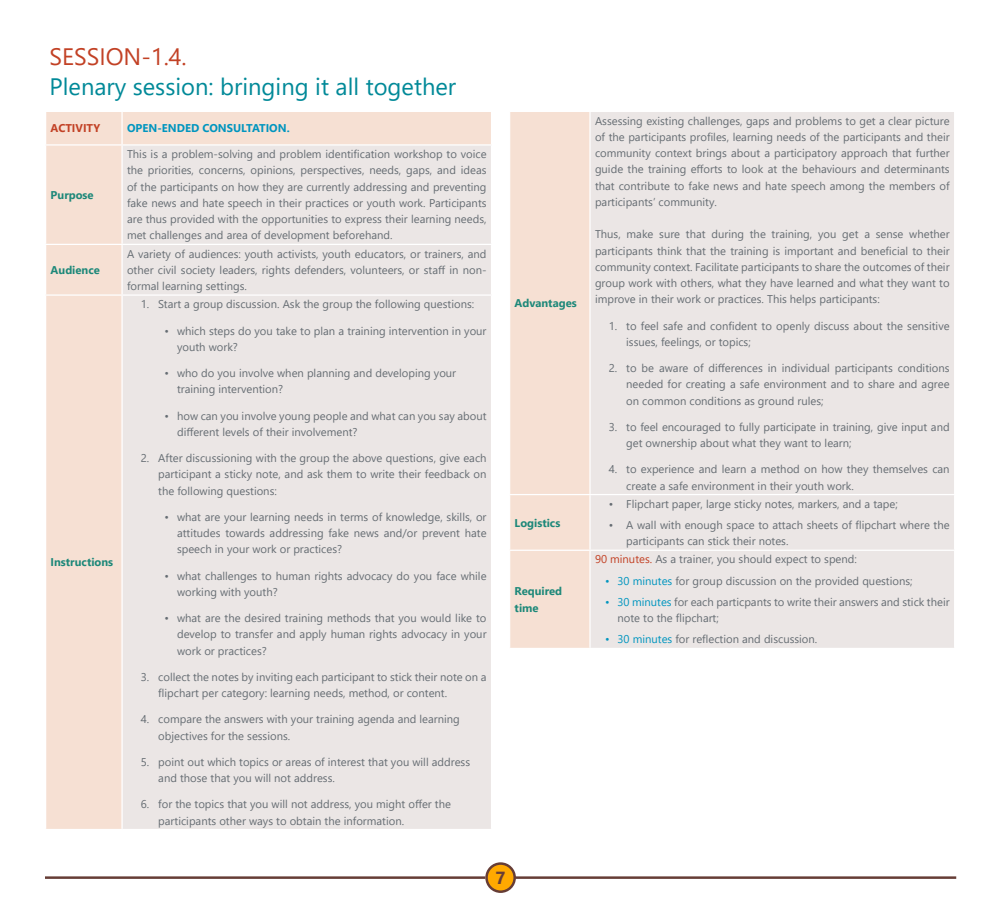
<style>
.page{position:relative;width:1000px;height:900px;background:#fff}
.page>*{position:absolute;margin:0;border:0;box-sizing:border-box;transform-origin:0 0}
.Paragraph_headings{font:23.75px "Segoe UI";color:#008998}
.Paragraph_headings-2{font:23.75px "Segoe UI";color:#c24125}
.t1{font:700 17.5px "Segoe UI";color:#663d36}
.Paragraph_box{font:11.25px/16.2px "Segoe UI";color:#666d73}
.Paragraph_box-2{font:700 11.25px/16.2px "Segoe UI";color:#1d8879}
.Paragraph_box-3{font:700 11.25px "Segoe UI";color:#0095bf}
.Paragraph_box-4{font:700 11.25px "Segoe UI";color:#c24125}
.s1{color:#c24125}
.s2{color:#0095bf}
</style>
<div class="page">
<div style="left:487px;top:864px;width:28px;height:28px;background:#ffa900;border-radius:50%"></div>
<div style="left:485px;top:862px;width:31px;height:31px;border:2px solid #663d36;border-radius:50%"></div>
<hr style="left:45px;top:876px;width:440px;height:3px;background:#663d36">
<hr style="left:515px;top:876px;width:441px;height:3px;background:#663d36">
<div style="left:46px;top:112px;width:445px;height:717px;background:#f6e0d3"></div>
<div style="left:123px;top:146px;width:368px;height:683px;background:#ebe6e5"></div>
<hr style="left:121px;top:112px;width:2px;height:32px;background:#fff">
<hr style="left:45px;top:144px;width:77px;height:2px;background:#fff">
<hr style="left:122px;top:144px;width:370px;height:2px;background:#fff">
<hr style="left:121px;top:146px;width:2px;height:98px;background:#fff">
<hr style="left:45px;top:244px;width:77px;height:1px;background:#fff">
<hr style="left:122px;top:244px;width:370px;height:1px;background:#fff">
<hr style="left:121px;top:245px;width:2px;height:49px;background:#fff">
<hr style="left:45px;top:294px;width:77px;height:2px;background:#fff">
<hr style="left:122px;top:294px;width:370px;height:2px;background:#fff">
<hr style="left:121px;top:296px;width:2px;height:533px;background:#fff">
<div style="left:510px;top:112px;width:79px;height:536px;background:#f6e0d3"></div>
<div style="left:591px;top:112px;width:363px;height:536px;background:#ebe6e5"></div>
<hr style="left:509px;top:494px;width:81px;height:1px;background:#fff">
<hr style="left:590px;top:494px;width:365px;height:1px;background:#fff">
<hr style="left:509px;top:550px;width:81px;height:1px;background:#fff">
<hr style="left:590px;top:550px;width:365px;height:1px;background:#fff">
<p class="Paragraph_headings-2" style="left:50px;top:34px;width:139px">SESSION-1.4.</p>
<p class="Paragraph_headings" style="left:50px;top:64px;width:408px">Plenary session: bringing it all together</p>
<p class="Paragraph_box-4" style="left:51px;top:118px;width:51px">ACTIVITY</p>
<p class="Paragraph_box-3" style="left:127px;top:118px;width:164px">OPEN-ENDED CONSULTATION.</p>
<p class="Paragraph_box-2" style="left:51px;top:186px;width:45px">Purpose</p>
<p class="Paragraph_box-2" style="left:51px;top:261px;width:51px">Audience</p>
<p class="Paragraph_box-2" style="left:51px;top:553px;width:64px">Instructions</p>
<p class="Paragraph_box" style="left:127px;top:145px;width:361px;text-align:justify">This is a problem-solving and problem identification workshop to voice the priorities, concerns, opinions, perspectives, needs, gaps, and ideas of the participants on how they are currently addressing and preventing fake news and hate speech in their practices or youth work. Participants are thus provided with the opportunities to express their learning needs, met challenges and area of development beforehand.</p>
<p class="Paragraph_box" style="left:127px;top:244px;width:361px;text-align:justify">A variety of audiences: youth activists, youth educators, or trainers, and other civil society leaders, rights defenders, volunteers, or staff in non&shy;formal learning settings.</p>
<p class="Paragraph_box" style="left:141px;top:295px;width:335px">1. Start a group discussion. Ask the group the following questions:</p>
<p class="Paragraph_box" style="left:177px;top:321px;width:311px;text-indent:-12px">• which steps do you take to plan a training intervention in your youth work?</p>
<p class="Paragraph_box" style="left:177px;top:364px;width:281px;text-indent:-12px">• who do you involve when planning and developing your training intervention?</p>
<p class="Paragraph_box" style="left:177px;top:406px;width:311px;text-indent:-12px">• how can you involve young people and what can you say about different levels of their involvement?</p>
<p class="Paragraph_box" style="left:158px;top:449px;width:330px;text-align:justify;text-indent:-18px">2. After discussioning with the group the above questions, give each participant a sticky note, and ask them to write their feedback on the following questions:</p>
<p class="Paragraph_box" style="left:177px;top:508px;width:311px;text-align:justify;text-indent:-12px">• what are your learning needs in terms of knowledge, skills, or attitudes towards addressing fake news and/or prevent hate speech in your work or practices?</p>
<p class="Paragraph_box" style="left:177px;top:566px;width:311px;text-indent:-12px">• what challenges to human rights advocacy do you face while working with youth?</p>
<p class="Paragraph_box" style="left:177px;top:609px;width:311px;text-align:justify;text-indent:-12px">• what are the desired training methods that you would like to develop to transfer and apply human rights advocacy in your work or practices?</p>
<p class="Paragraph_box" style="left:158px;top:668px;width:330px;text-indent:-18px">3. collect the notes by inviting each participant to stick their note on a flipchart per category: learning needs, method, or content.</p>
<p class="Paragraph_box" style="left:158px;top:710px;width:303px;text-indent:-18px">4. compare the answers with your training agenda and learning objectives for the sessions.</p>
<p class="Paragraph_box" style="left:158px;top:753px;width:313px;text-indent:-18px">5. point out which topics or areas of interest that you will address and those that you will not address.</p>
<p class="Paragraph_box" style="left:158px;top:795px;width:294px;text-indent:-18px">6. for the topics that you will not address, you might offer the participants other ways to obtain the information.</p>
<p class="Paragraph_box-2" style="left:515px;top:294px;width:64px">Advantages</p>
<p class="Paragraph_box-2" style="left:515px;top:514px;width:47px">Logistics</p>
<p class="Paragraph_box-2" style="left:515px;top:582px;width:49px">Required time</p>
<h2 class="t1" style="left:496px;top:861px;width:12px">7</h2>
<p class="Paragraph_box" style="left:595px;top:111px;width:356px;text-align:justify">Assessing existing challenges, gaps and problems to get a clear picture of the participants profiles, learning needs of the participants and their community context brings about a participatory approach that further guide the training efforts to look at the behaviours and determinants that contribute to fake news and hate speech among the members of participants’ community.</p>
<p class="Paragraph_box" style="left:595px;top:225px;width:356px;text-align:justify">Thus, make sure that during the training, you get a sense whether participants think that the training is important and beneficial to their community context. Facilitate participants to share the outcomes of their group work with others, what they have learned and what they want to improve in their work or practices. This helps participants:</p>
<p class="Paragraph_box" style="left:626px;top:316px;width:325px;text-indent:-18px">1. to feel safe and confident to openly discuss about the sensitive issues, feelings, or topics;</p>
<p class="Paragraph_box" style="left:626px;top:359px;width:325px;text-align:justify;text-indent:-18px">2. to be aware of differences in individual participants conditions needed for creating a safe environment and to share and agree on common conditions as ground rules;</p>
<p class="Paragraph_box" style="left:626px;top:418px;width:325px;text-indent:-18px">3. to feel encouraged to fully participate in training, give input and get ownership about what they want to learn;</p>
<p class="Paragraph_box" style="left:626px;top:460px;width:325px;text-indent:-18px">4. to experience and learn a method on how they themselves can create a safe environment in their youth work.</p>
<p class="Paragraph_box" style="left:609px;top:495px;width:291px">• Flipchart paper, large sticky notes, markers, and a tape;</p>
<p class="Paragraph_box" style="left:626px;top:516px;width:325px;text-indent:-18px">• A wall with enough space to attach sheets of flipchart where the participants can stick their notes.</p>
<p class="Paragraph_box" style="left:595px;top:550px;width:263px"><span class="s1">90 minutes.</span> As a trainer, you should expect to spend:</p>
<p class="Paragraph_box" style="left:605px;top:572px;width:309px"><span class="s2">• 30 minutes</span> for group discussion on the provided questions;</p>
<p class="Paragraph_box" style="left:618px;top:593px;width:334px;text-indent:-12px"><span class="s2">• 30 minutes</span> for each particpants to write their answers and stick their note to the flipchart;</p>
<p class="Paragraph_box" style="left:605px;top:630px;width:214px"><span class="s2">• 30 minutes</span> for reflection and discussion.</p>
</div>
